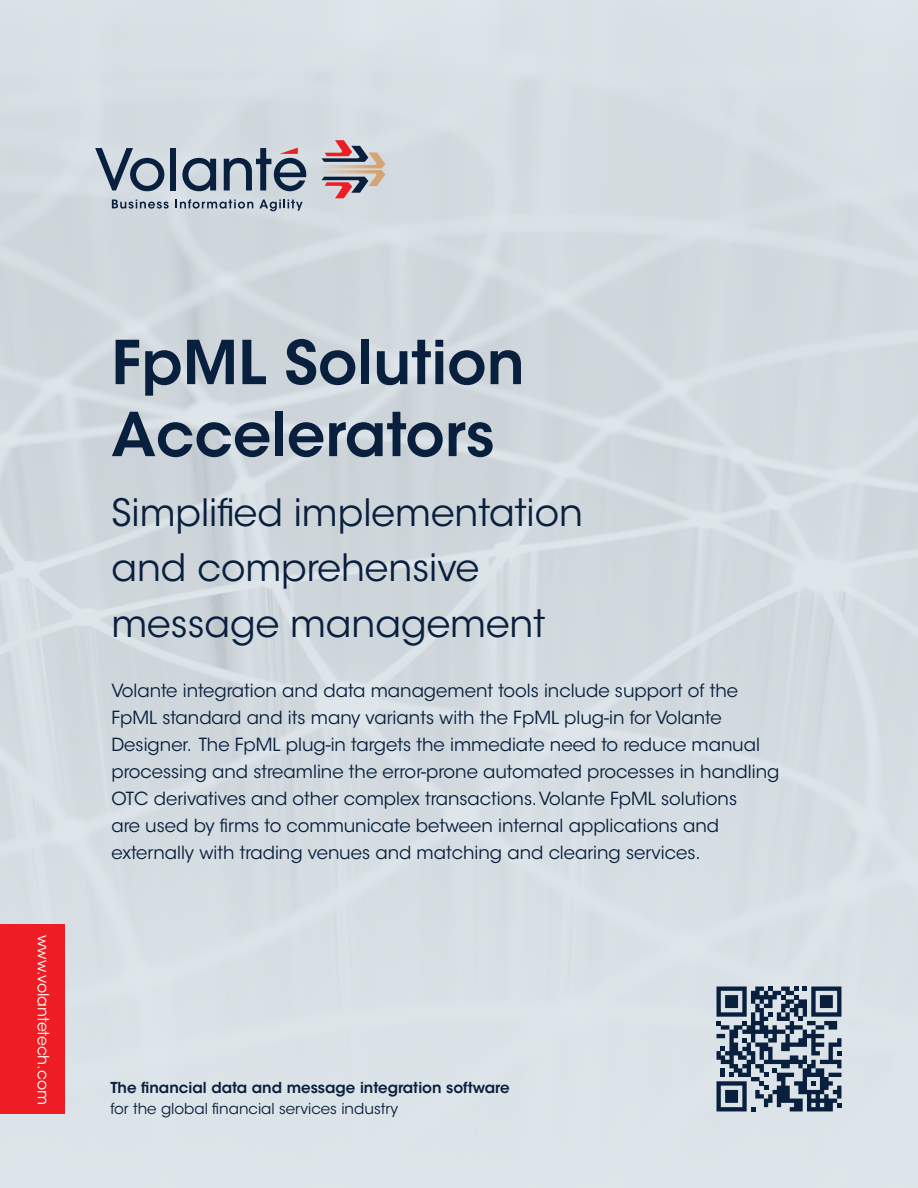
<style>
.page{position:relative;width:918px;height:1188px;background:#d6e0e6}
.page>*{position:absolute;margin:0;border:0;box-sizing:border-box;transform-origin:0 0}
.Heading_1{font:600 60px/72px "ITC Avant Garde Std";color:#081f3e}
.Sub_heading_of_H1{font:37.5px/55.5px "ITC Avant Garde Std";color:#081f3e}
.t1{font:18px/27px "ITC Avant Garde Std";color:#081f3e}
.t2{font:15.6px "ITC Avant Garde Std";color:#fff}
.t3{font:600 15px/21px "ITC Avant Garde Std";color:#081f3e}
.s1{font-weight:400}
</style>
<div class="page">
<div style="left:0;top:924px;width:65px;height:190px;background:#ee1d23"></div>
<svg style="left:95px;top:148px;width:69px;height:43px"></svg>
<div style="left:170px;top:148px;width:6px;height:42px;background:#081f3e"></div>
<svg style="left:182px;top:158px;width:34px;height:33px"></svg>
<svg style="left:224px;top:148px;width:82px;height:43px"></svg>
<svg style="left:320px;top:140px;width:65px;height:58px"></svg>
<svg style="left:112px;top:200px;width:57px;height:9px"></svg>
<svg style="left:175px;top:199px;width:78px;height:10px"></svg>
<svg style="left:259px;top:200px;width:44px;height:11px"></svg>
<svg style="left:717px;top:987px;width:124px;height:124px"></svg>
<p class="t2" style="left:53px;top:935px;width:172px;rotate:90deg">www.volantetech.com</p>
<p class="Heading_1" style="left:111px;top:326px;width:415px">FpML Solution<br>Accelerators</p>
<p class="Sub_heading_of_H1" style="left:111px;top:485px;width:473px">Simplified implementation and comprehensive message management</p>
<p class="t1" style="left:111px;top:677px;width:670px">Volante integration and data management tools include support of the FpML standard and its many variants with the FpML plug-in for Volante Designer. The FpML plug-in targets the immediate need to reduce manual processing and streamline the error-prone automated processes in handling OTC derivatives and other complex transactions. Volante FpML solutions<br>are used by firms to communicate between internal applications and externally with trading venues and matching and clearing services.</p>
<p class="t3" style="left:110px;top:1077px;width:401px">The financial data and message integration software <span class="s1">for the global financial services industry</span></p>
</div>
